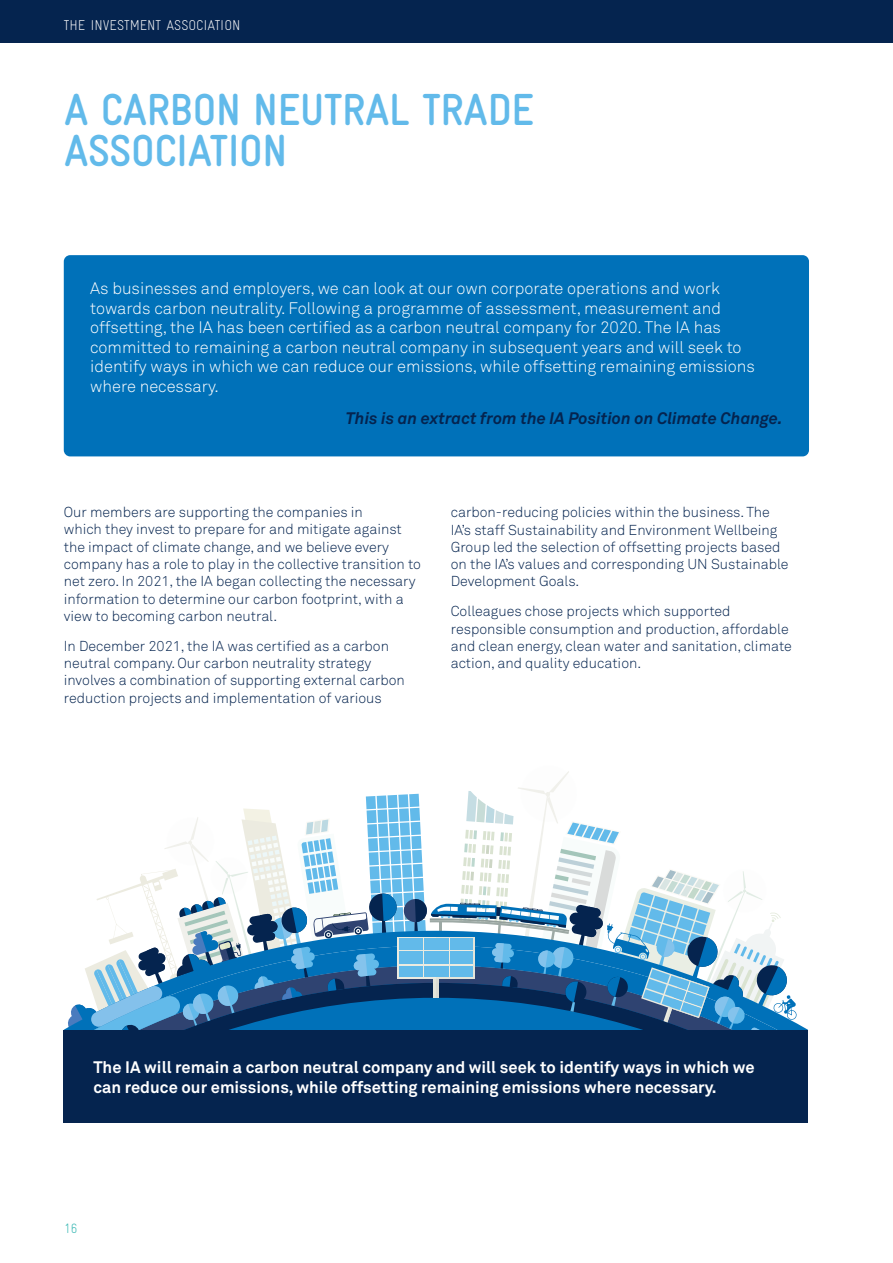
<style>
.page{position:relative;width:893px;height:1263px;background:#fff}
.page>*{position:absolute;margin:0;border:0;box-sizing:border-box;transform-origin:0 0}
.t1{font:700 45px/40.5px "Gravur Condensed";letter-spacing:-.01em;color:#62baea}
.t2{font:300 16.5px/19.5px "Akkurat Std";color:#fff}
.t3{font:700 16.5px/19.5px "Akkurat Std";color:#fff}
.t4{font:italic 700 16.5px "Akkurat Std";color:#05244f}
.t5{font:300 14.25px/17.2px "Akkurat Std";color:#05244f}
.t6{font:300 14.25px "Gravur Condensed";color:#fff}
.t7{font:300 13.5px "Gravur Condensed";color:#35b6b2}
</style>
<div class="page">
<div style="left:0;top:0;width:893px;height:43px;background:#05244f"></div>
<div style="left:64px;top:255px;width:745px;height:201px;background:#0071b9;border-radius:6px"></div>
<svg style="left:67px;top:771px;width:730px;height:260px"></svg>
<div style="left:64px;top:1031px;width:744px;height:92px;background:#05244f"></div>
<p class="t6" style="left:64px;top:17px;width:178px">THE INVESTMENT ASSOCIATION</p>
<h1 class="t1" style="left:64px;top:90px;width:472px">A CARBON NEUTRAL TRADE<br>ASSOCIATION</h1>
<p class="t2" style="left:90px;top:279px;width:666px">As businesses and employers, we can look at our own corporate operations and work towards carbon neutrality. Following a programme of assessment, measurement and offsetting, the IA has been certified as a carbon neutral company for 2020. The IA has committed to remaining a carbon neutral company in subsequent years and will seek to identify ways in which we can reduce our emissions, while offsetting remaining emissions where necessary.</p>
<p class="t4" style="left:346px;top:408px;width:438px">This is an extract from the IA Position on Climate Change.</p>
<p class="t5" style="left:64px;top:504px;width:359px">Our members are supporting the companies in<br>which they invest to prepare for and mitigate against the impact of climate change, and we believe every company has a role to play in the collective transition to net zero. In 2021, the IA began collecting the necessary information to determine our carbon footprint, with a view to becoming carbon neutral.</p>
<p class="t5" style="left:64px;top:637px;width:343px">In December 2021, the IA was certified as a carbon neutral company. Our carbon neutrality strategy involves a combination of supporting external carbon reduction projects and implementation of various</p>
<p class="t5" style="left:451px;top:504px;width:339px">carbon-reducing policies within the business. The IA’s staff Sustainability and Environment Wellbeing Group led the selection of offsetting projects based on the IA’s values and corresponding UN Sustainable Development Goals.</p>
<p class="t5" style="left:451px;top:603px;width:343px">Colleagues chose projects which supported responsible consumption and production, affordable and clean energy, clean water and sanitation, climate action, and quality education.</p>
<p class="t3" style="left:93px;top:1057px;width:663px">The IA will remain a carbon neutral company and will seek to identify ways in which we can reduce our emissions, while offsetting remaining emissions where necessary.</p>
<p class="t7" style="left:64px;top:1220px;width:15px">16</p>
</div>
